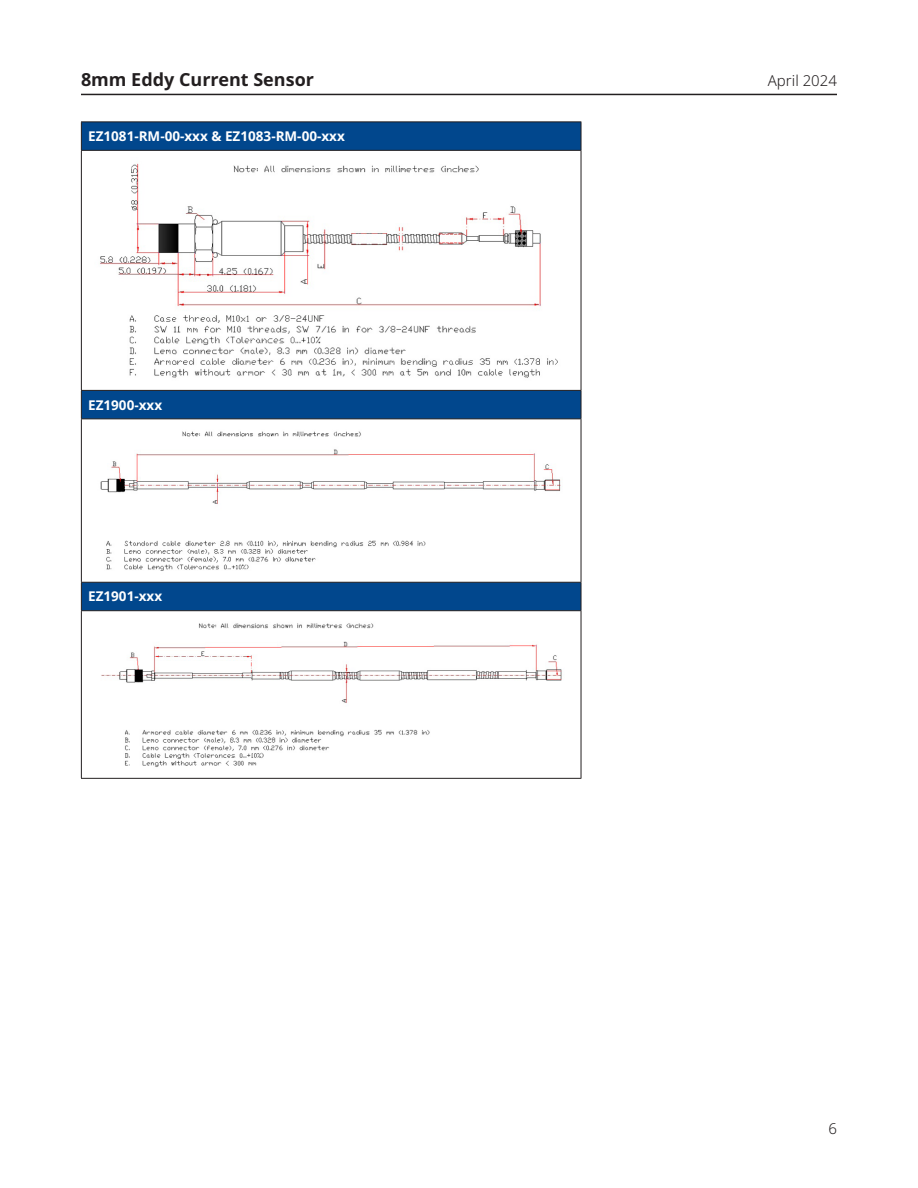
<style>
.page{position:relative;width:918px;height:1188px;background:#fff}
.page>*{position:absolute;margin:0;border:0;box-sizing:border-box;transform-origin:0 0}
.t1{font:700 18px "Noto Sans";color:#231f20}
.t2{font:300 15px "Noto Sans";color:#231f20}
.Table_Header_-_White{font:700 13.5px "Noto Sans";color:#fff}
</style>
<div class="page">
<hr style="left:81px;top:94px;width:756px;height:1px;background:#231f20">
<svg style="left:82px;top:123px;width:499px;height:487px;fill:#01478d"></svg>
<hr style="left:81px;top:122px;width:500px;height:1px;background:#231f20">
<svg style="left:81px;top:122px;width:1px;height:28px"></svg>
<svg style="left:581px;top:122px;width:1px;height:28px"></svg>
<hr style="left:81px;top:150px;width:500px;height:1px;background:#231f20">
<hr style="left:81px;top:151px;width:1px;height:239px;background:#231f20">
<hr style="left:581px;top:151px;width:1px;height:239px;background:#231f20">
<hr style="left:81px;top:390px;width:500px;height:1px;background:#231f20">
<svg style="left:81px;top:391px;width:1px;height:27px"></svg>
<svg style="left:581px;top:391px;width:1px;height:27px"></svg>
<hr style="left:81px;top:418px;width:500px;height:1px;background:#231f20">
<hr style="left:81px;top:419px;width:1px;height:163px;background:#231f20">
<hr style="left:581px;top:419px;width:1px;height:163px;background:#231f20">
<hr style="left:81px;top:582px;width:500px;height:1px;background:#231f20">
<svg style="left:81px;top:583px;width:1px;height:27px"></svg>
<svg style="left:581px;top:583px;width:1px;height:27px"></svg>
<hr style="left:81px;top:610px;width:500px;height:1px;background:#231f20">
<hr style="left:81px;top:611px;width:1px;height:167px;background:#231f20">
<hr style="left:581px;top:611px;width:1px;height:167px;background:#231f20">
<hr style="left:81px;top:778px;width:500px;height:1px;background:#231f20">
<img style="left:95px;top:157px;width:472px;height:227px">
<img style="left:95px;top:424px;width:472px;height:154px">
<img style="left:101px;top:623px;width:461px;height:144px">
<h1 class="t1" style="left:81px;top:69px;width:234px">8mm Eddy Current Sensor</h1>
<p class="t2" style="left:768px;top:72px;width:71px">April 2024</p>
<p class="Table_Header_-_White" style="left:88px;top:129px;width:258px">EZ1081-RM-00-xxx &amp; EZ1083-RM-00-xxx</p>
<p class="Table_Header_-_White" style="left:88px;top:397px;width:76px">EZ1900-xxx</p>
<p class="Table_Header_-_White" style="left:88px;top:589px;width:76px">EZ1901-xxx</p>
<p class="t2" style="left:828px;top:1120px;width:10px">6</p>
</div>
